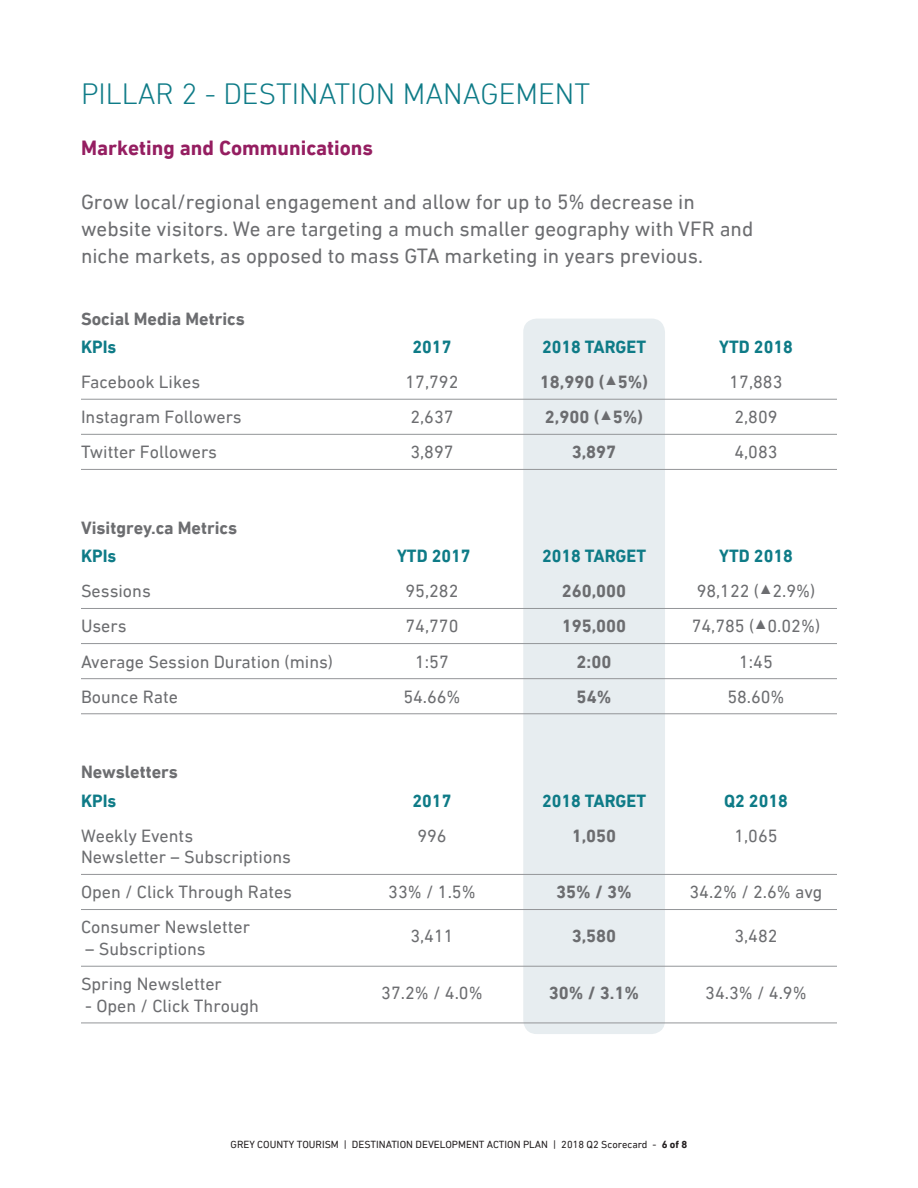
<style>
.page{position:relative;width:918px;height:1188px;background:#fff}
.page>*{position:absolute;margin:0;border:0;box-sizing:border-box;transform-origin:0 0}
.t1{font:300 30px "DIN Next LT Pro";color:#0e7b87}
.Body{font:21px/27px "DIN Next LT Pro";color:#6c6d70}
.Heading{font:700 21px "DIN Next LT Pro";color:#951e61}
.Chart_Lined{font:18px "DIN Next LT Pro";color:#6c6d70}
.Chart_Lined-2{font:700 18px "DIN Next LT Pro";color:#6c6d70}
.Chart_Title{font:700 18px "DIN Next LT Pro";color:#0e7b87}
.t2{font:10.5px "DIN Next LT Pro";color:#231f20}
.s1{font-weight:700}
</style>
<div class="page">
<div style="left:523px;top:319px;width:142px;height:715px;background:#e7edf0;border-radius:14px"></div>
<hr style="left:81px;top:399px;width:756px;height:1px;background:#939598">
<hr style="left:81px;top:434px;width:756px;height:1px;background:#939598">
<hr style="left:81px;top:469px;width:756px;height:1px;background:#939598">
<hr style="left:81px;top:608px;width:756px;height:1px;background:#939598">
<hr style="left:81px;top:643px;width:756px;height:1px;background:#939598">
<hr style="left:81px;top:678px;width:756px;height:1px;background:#939598">
<hr style="left:81px;top:713px;width:756px;height:1px;background:#939598">
<hr style="left:81px;top:874px;width:756px;height:1px;background:#939598">
<hr style="left:81px;top:909px;width:756px;height:1px;background:#939598">
<hr style="left:81px;top:966px;width:756px;height:1px;background:#939598">
<hr style="left:81px;top:1023px;width:756px;height:1px;background:#939598">
<p class="t1" style="left:81px;top:76px;width:511px">PILLAR 2 - DESTINATION MANAGEMENT</p>
<p class="Heading" style="left:81px;top:135px;width:294px">Marketing and Communications</p>
<p class="Body" style="left:81px;top:188px;width:674px">Grow local/regional engagement and allow for up to 5% decrease in website visitors. We are targeting a much smaller geography with VFR and niche markets, as opposed to mass GTA marketing in years previous.</p>
<p class="Chart_Lined-2" style="left:81px;top:308px;width:165px">Social Media Metrics</p>
<p class="Chart_Title" style="left:81px;top:336px;width:37px">KPIs</p>
<p class="Chart_Title" style="left:413px;top:336px;width:40px">2017</p>
<p class="Chart_Title" style="left:542px;top:336px;width:106px">2018 TARGET</p>
<p class="Chart_Title" style="left:719px;top:336px;width:75px">YTD 2018</p>
<p class="Chart_Lined" style="left:81px;top:372px;width:121px">Facebook Likes</p>
<p class="Chart_Lined" style="left:406px;top:372px;width:54px">17,792</p>
<p class="Chart_Lined-2" style="left:540px;top:371px;width:110px">18,990 (<sup>▲</sup>5%)</p>
<p class="Chart_Lined" style="left:730px;top:372px;width:54px">17,883</p>
<p class="Chart_Lined" style="left:81px;top:407px;width:162px">Instagram Followers</p>
<p class="Chart_Lined" style="left:410px;top:407px;width:45px">2,637</p>
<p class="Chart_Lined-2" style="left:545px;top:407px;width:100px">2,900 (<sup>▲</sup>5%)</p>
<p class="Chart_Lined" style="left:734px;top:407px;width:45px">2,809</p>
<p class="Chart_Lined" style="left:81px;top:442px;width:138px">Twitter Followers</p>
<p class="Chart_Lined" style="left:410px;top:442px;width:45px">3,897</p>
<p class="Chart_Lined-2" style="left:572px;top:442px;width:46px">3,897</p>
<p class="Chart_Lined" style="left:734px;top:442px;width:45px">4,083</p>
<p class="Chart_Lined-2" style="left:81px;top:517px;width:158px">Visitgrey.ca Metrics</p>
<p class="Chart_Title" style="left:81px;top:546px;width:37px">KPIs</p>
<p class="Chart_Title" style="left:397px;top:546px;width:75px">YTD 2017</p>
<p class="Chart_Title" style="left:542px;top:546px;width:106px">2018 TARGET</p>
<p class="Chart_Title" style="left:719px;top:546px;width:75px">YTD 2018</p>
<p class="Chart_Lined" style="left:81px;top:581px;width:71px">Sessions</p>
<p class="Chart_Lined" style="left:406px;top:581px;width:54px">95,282</p>
<p class="Chart_Lined-2" style="left:562px;top:581px;width:66px">260,000</p>
<p class="Chart_Lined" style="left:697px;top:581px;width:120px">98,122 (<sup>▲</sup>2.9%)</p>
<p class="Chart_Lined" style="left:81px;top:616px;width:47px">Users</p>
<p class="Chart_Lined" style="left:406px;top:616px;width:54px">74,770</p>
<p class="Chart_Lined-2" style="left:562px;top:616px;width:66px">195,000</p>
<p class="Chart_Lined" style="left:692px;top:616px;width:130px">74,785 (<sup>▲</sup>0.02%)</p>
<p class="Chart_Lined" style="left:81px;top:651px;width:254px">Average Session Duration (mins)</p>
<p class="Chart_Lined" style="left:415px;top:651px;width:35px">1:57</p>
<p class="Chart_Lined-2" style="left:577px;top:651px;width:36px">2:00</p>
<p class="Chart_Lined" style="left:739px;top:651px;width:35px">1:45</p>
<p class="Chart_Lined" style="left:81px;top:686px;width:99px">Bounce Rate</p>
<p class="Chart_Lined" style="left:403px;top:686px;width:59px">54.66%</p>
<p class="Chart_Lined-2" style="left:577px;top:686px;width:36px">54%</p>
<p class="Chart_Lined" style="left:727px;top:686px;width:59px">58.60%</p>
<p class="Chart_Lined-2" style="left:81px;top:762px;width:98px">Newsletters</p>
<p class="Chart_Title" style="left:81px;top:790px;width:37px">KPIs</p>
<p class="Chart_Title" style="left:413px;top:790px;width:40px">2017</p>
<p class="Chart_Title" style="left:542px;top:790px;width:106px">2018 TARGET</p>
<p class="Chart_Title" style="left:724px;top:790px;width:65px">Q2 2018</p>
<p class="Chart_Lined" style="left:81px;top:825px;width:114px">Weekly Events</p>
<p class="Chart_Lined" style="left:417px;top:825px;width:31px">996</p>
<p class="Chart_Lined-2" style="left:572px;top:825px;width:46px">1,050</p>
<p class="Chart_Lined" style="left:734px;top:825px;width:45px">1,065</p>
<p class="Chart_Lined" style="left:81px;top:847px;width:212px">Newsletter – Subscriptions</p>
<p class="Chart_Lined" style="left:81px;top:882px;width:213px">Open / Click Through Rates</p>
<p class="Chart_Lined" style="left:388px;top:882px;width:89px">33% / 1.5%</p>
<p class="Chart_Lined-2" style="left:556px;top:882px;width:77px">35% / 3%</p>
<p class="Chart_Lined" style="left:690px;top:882px;width:135px">34.2% / 2.6% avg</p>
<p class="Chart_Lined" style="left:81px;top:917px;width:171px">Consumer Newsletter</p>
<p class="Chart_Lined" style="left:410px;top:926px;width:45px">3,411</p>
<p class="Chart_Lined-2" style="left:572px;top:926px;width:46px">3,580</p>
<p class="Chart_Lined" style="left:734px;top:926px;width:45px">3,482</p>
<p class="Chart_Lined" style="left:85px;top:939px;width:122px">– Subscriptions</p>
<p class="Chart_Lined" style="left:81px;top:974px;width:143px">Spring Newsletter</p>
<p class="Chart_Lined" style="left:381px;top:983px;width:103px">37.2% / 4.0%</p>
<p class="Chart_Lined-2" style="left:549px;top:982px;width:92px">30% / 3.1%</p>
<p class="Chart_Lined" style="left:705px;top:983px;width:103px">34.3% / 4.9%</p>
<p class="Chart_Lined" style="left:85px;top:995px;width:175px">- Open / Click Through</p>
<p class="t2" style="left:231px;top:1138px;width:458px">GREY COUNTY TOURISM | DESTINATION DEVELOPMENT ACTION PLAN | 2018 Q2 Scorecard - <span class="s1">6 of 8</span></p>
</div>
